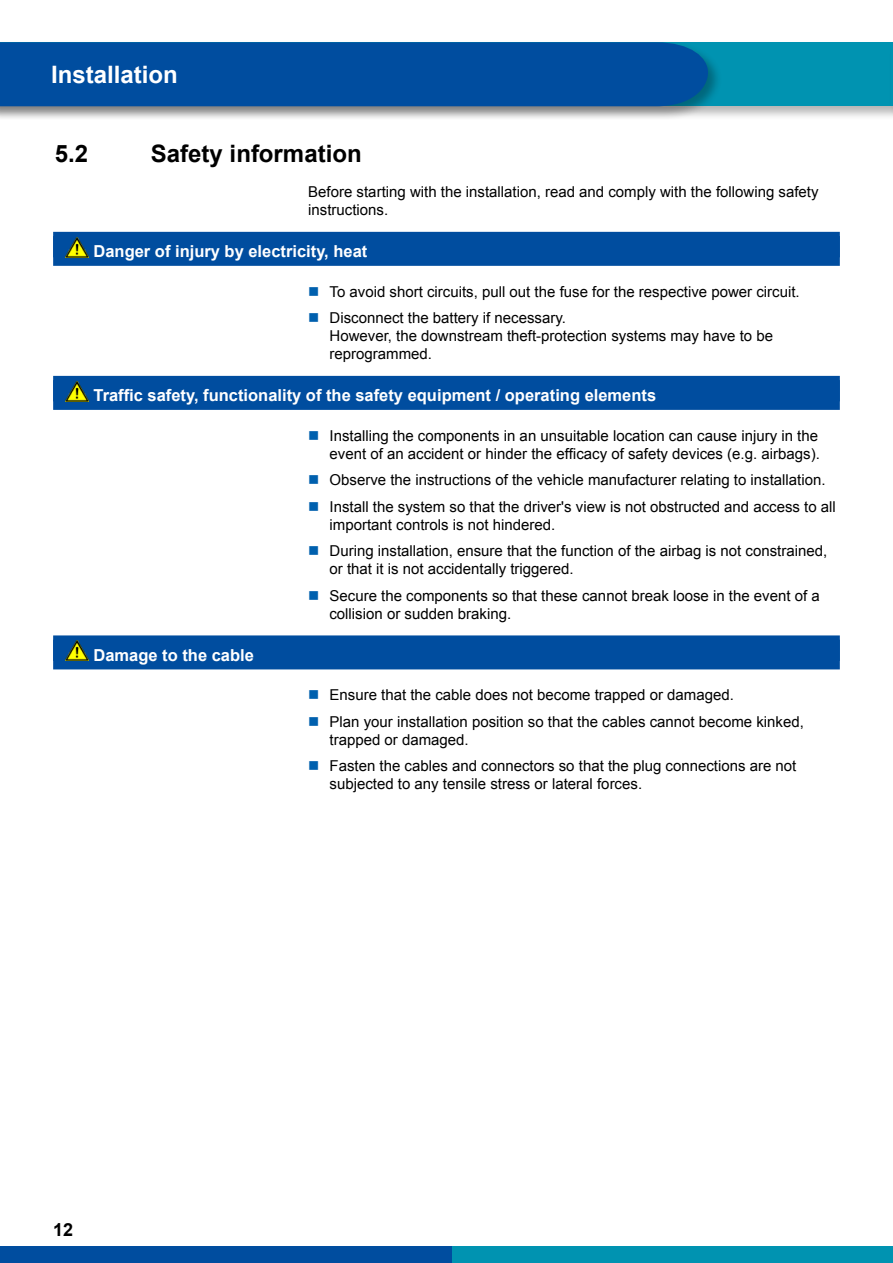
<style>
.page{position:relative;width:893px;height:1263px;background:#fff}
.page>*{position:absolute;margin:0;border:0;box-sizing:border-box;transform-origin:0 0}
.t1{font:700 24px "Arial";color:#000}
.t2{font:700 24px "Arial";color:#fff}
.t3{font:700 18px "Arial";color:#000}
.t4{font:700 16.5px "Arial";color:#fff}
.t5{font:15px/26.5px "Arial";color:#000}
</style>
<div class="page">
<div style="left:0;top:1246px;width:453px;height:17px;background:#004d9f"></div>
<div style="left:453px;top:1246px;width:440px;height:17px;background:#0093b1"></div>
<div style="left:0;top:40px;width:893px;height:81px;background:#000;opacity:.3"></div>
<div style="left:0;top:43px;width:893px;height:63px;background:#0093b1"></div>
<div style="left:0;top:40px;width:723px;height:81px;background:#000;opacity:.3"></div>
<div style="left:0;top:42px;width:708px;height:64px;background:#004d9f"></div>
<hr style="left:889px;top:40px;width:4px;height:81px;background:#000;opacity:.3">
<hr style="left:892px;top:43px;width:1px;height:63px;background:#0093b1">
<div style="left:53px;top:232px;width:787px;height:25px;background:#004d9f"></div>
<div style="left:53px;top:236px;width:787px;height:30px;background:#004d9f"></div>
<div style="left:53px;top:376px;width:787px;height:25px;background:#004d9f"></div>
<div style="left:53px;top:380px;width:787px;height:30px;background:#004d9f"></div>
<div style="left:53px;top:635px;width:787px;height:26px;background:#004d9f"></div>
<div style="left:53px;top:640px;width:787px;height:29px;background:#004d9f"></div>
<img style="left:66px;top:237px;width:23px;height:20px">
<img style="left:66px;top:381px;width:23px;height:20px">
<img style="left:66px;top:641px;width:23px;height:20px">
<h1 class="t2" style="left:51px;top:59px;width:128px">Installation</h1>
<h1 class="t1" style="left:55px;top:138px;width:35px">5.2</h1>
<h1 class="t1" style="left:151px;top:138px;width:212px">Safety information</h1>
<p class="t5" style="left:308px;top:183px;width:512px;line-height:18px">Before starting with the installation, read and comply with the following safety instructions.</p>
<p class="t4" style="left:94px;top:241px;width:275px">Danger of injury by electricity, heat</p>
<p class="t5" style="left:330px;top:278px;width:472px">To avoid short circuits, pull out the fuse for the respective power circuit.<br>Disconnect the battery if necessary.</p>
<p class="t5" style="left:330px;top:327px;width:445px;line-height:18px">However, the downstream theft-protection systems may have to be reprogrammed.</p>
<p class="t4" style="left:94px;top:385px;width:564px">Traffic safety, functionality of the safety equipment / operating elements</p>
<p class="t5" style="left:330px;top:426px;width:492px;line-height:18px">Installing the components in an unsuitable location can cause injury in the event of an accident or hinder the efficacy of safety devices (e.g. airbags).</p>
<p class="t5" style="left:329px;top:467px;width:508px">Observe the instructions of the vehicle manufacturer relating to installation.<br>Install the system so that the driver's view is not obstructed and access to all</p>
<p class="t5" style="left:329px;top:511px;width:499px">important controls is not hindered.<br>During installation, ensure that the function of the airbag is not constrained,</p>
<p class="t5" style="left:329px;top:556px;width:492px">or that it is not accidentally triggered.<br>Secure the components so that these cannot break loose in the event of a</p>
<p class="t5" style="left:329px;top:600px;width:183px">collision or sudden braking.</p>
<p class="t4" style="left:94px;top:644px;width:162px">Damage to the cable</p>
<p class="t5" style="left:330px;top:682px;width:476px">Ensure that the cable does not become trapped or damaged.<br>Plan your installation position so that the cables cannot become kinked,</p>
<p class="t5" style="left:329px;top:726px;width:468px">trapped or damaged.<br>Fasten the cables and connectors so that the plug connections are not</p>
<p class="t5" style="left:329px;top:771px;width:314px">subjected to any tensile stress or lateral forces.</p>
<p class="t3" style="left:53px;top:1217px;width:22px">12</p>
</div>
